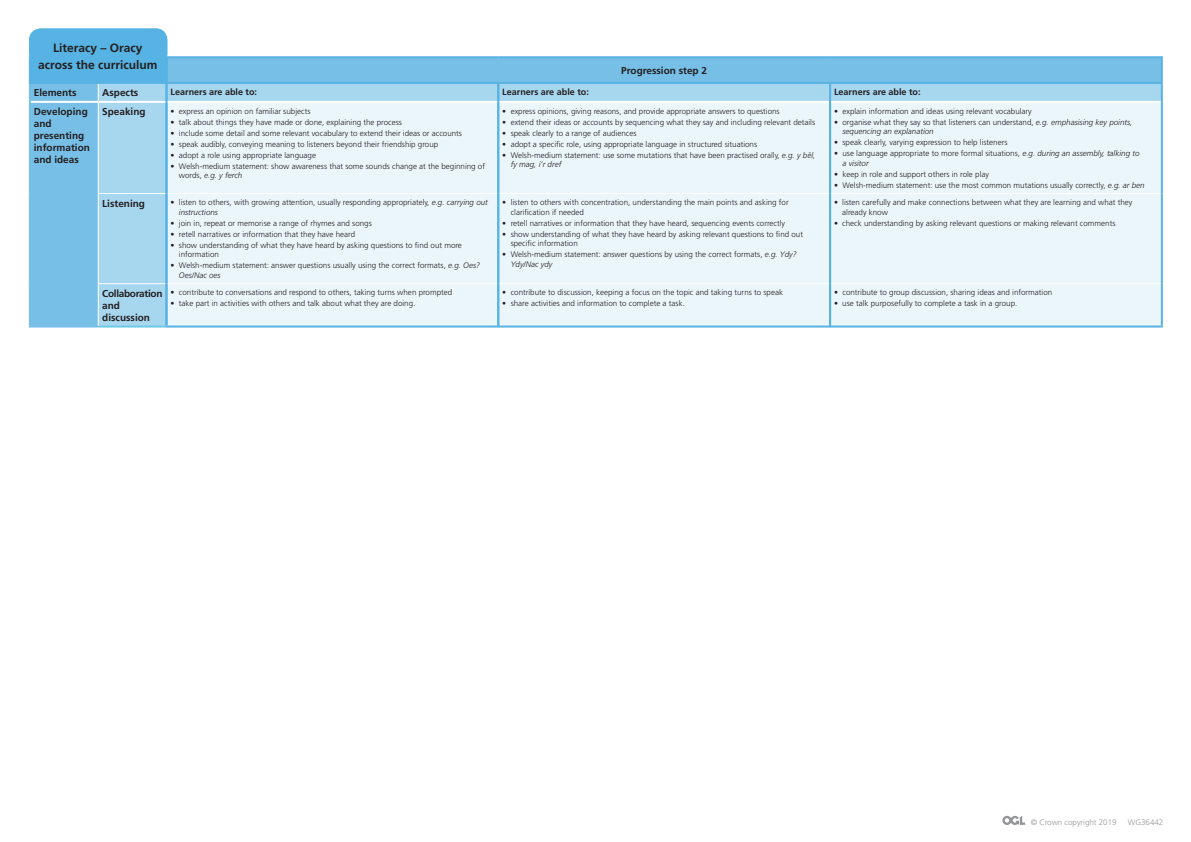
<style>
.page{position:relative;width:1191px;height:842px;background:#fff}
.page>*{position:absolute;margin:0;border:0;box-sizing:border-box;transform-origin:0 0}
.t1{font:700 12px/17.2px "Frutiger LT Std";color:#231f20;text-align:center}
.t2{font:700 10px/12px "Frutiger LT Std";color:#231f20}
.t3{font:700 10px/12px "Frutiger LT Std";letter-spacing:-.03em;color:#231f20}
.t4{font:700 9px "Frutiger LT Std";color:#231f20}
.t5{font:300 8px/9.6px "Frutiger LT Std";color:#231f20}
.t6{font:300 8px "Frutiger LT Std";color:#939598}
.s1{font-style:italic}
</style>
<div class="page">
<svg style="left:1002px;top:816px;width:23px;height:9px"></svg>
<svg style="left:31px;top:58px;width:1129px;height:268px;background:#75bee6"></svg>
<div style="left:99px;top:84px;width:1061px;height:242px;background:#a7d6ef"></div>
<div style="left:167px;top:103px;width:993px;height:223px;background:#ebf6fb"></div>
<hr style="left:99px;top:193px;width:67px;height:1px;background:#fff">
<hr style="left:99px;top:283px;width:67px;height:1px;background:#fff">
<hr style="left:830px;top:193px;width:330px;height:1px;background:#fff">
<hr style="left:830px;top:283px;width:330px;height:1px;background:#fff">
<hr style="left:830px;top:101px;width:330px;height:2px;background:#fff">
<hr style="left:98px;top:101px;width:68px;height:2px;background:#fff">
<hr style="left:98px;top:326px;width:67px;height:2px;background:#6ec9e4">
<hr style="left:166px;top:56px;width:332px;height:2px;background:#57b3e3">
<hr style="left:498px;top:56px;width:332px;height:2px;background:#57b3e3">
<hr style="left:830px;top:56px;width:332px;height:2px;background:#57b3e3">
<hr style="left:1160px;top:58px;width:2px;height:24px;background:#57b3e3">
<hr style="left:830px;top:82px;width:332px;height:2px;background:#57b3e3">
<svg style="left:1160px;top:84px;width:2px;height:18px"></svg>
<hr style="left:1160px;top:102px;width:2px;height:91px;background:#57b3e3">
<hr style="left:1160px;top:193px;width:2px;height:91px;background:#57b3e3">
<hr style="left:1160px;top:284px;width:2px;height:42px;background:#57b3e3">
<hr style="left:830px;top:326px;width:332px;height:2px;background:#57b3e3">
<hr style="left:166px;top:82px;width:332px;height:2px;background:#57b3e3">
<hr style="left:165px;top:284px;width:2px;height:42px;background:#57b3e3">
<hr style="left:165px;top:326px;width:333px;height:2px;background:#57b3e3">
<hr style="left:166px;top:101px;width:332px;height:2px;background:#fff">
<hr style="left:166px;top:193px;width:332px;height:1px;background:#fff">
<hr style="left:166px;top:283px;width:332px;height:1px;background:#fff">
<hr style="left:498px;top:82px;width:332px;height:2px;background:#57b3e3">
<hr style="left:498px;top:326px;width:332px;height:2px;background:#57b3e3">
<hr style="left:498px;top:101px;width:332px;height:2px;background:#fff">
<hr style="left:498px;top:193px;width:332px;height:1px;background:#fff">
<hr style="left:498px;top:283px;width:332px;height:1px;background:#fff">
<hr style="left:29px;top:56px;width:69px;height:2px;background:#57b3e3">
<hr style="left:29px;top:58px;width:2px;height:24px;background:#57b3e3">
<hr style="left:98px;top:82px;width:68px;height:2px;background:#57b3e3">
<hr style="left:29px;top:82px;width:69px;height:2px;background:#57b3e3">
<svg style="left:29px;top:84px;width:2px;height:18px"></svg>
<hr style="left:29px;top:102px;width:2px;height:91px;background:#77bfe7">
<hr style="left:29px;top:193px;width:2px;height:91px;background:#77bfe7">
<hr style="left:29px;top:284px;width:2px;height:42px;background:#77bfe7">
<hr style="left:29px;top:326px;width:69px;height:2px;background:#77bfe7">
<svg style="left:98px;top:84px;width:1px;height:17px"></svg>
<hr style="left:98px;top:103px;width:1px;height:90px;background:#fff">
<hr style="left:98px;top:193px;width:1px;height:91px;background:#fff">
<hr style="left:98px;top:284px;width:1px;height:42px;background:#fff">
<hr style="left:31px;top:101px;width:67px;height:2px;background:#fff">
<div style="left:29px;top:29px;width:138px;height:36px;background:#57b3e3;border-radius:11px"></div>
<div style="left:29px;top:28px;width:138px;height:37px;border:1px solid #57b3e3;border-radius:11px"></div>
<hr style="left:165px;top:58px;width:2px;height:267px;background:#57b3e3">
<hr style="left:497px;top:84px;width:2px;height:243px;background:#57b3e3">
<hr style="left:829px;top:84px;width:2px;height:243px;background:#57b3e3">
<h1 class="t1" style="left:38px;top:39px;width:121px">Literacy – Oracy across the curriculum</h1>
<p class="t2" style="left:621px;top:64px;width:87px">Progression step 2</p>
<p class="t2" style="left:34px;top:87px;width:44px">Elements</p>
<p class="t2" style="left:102px;top:87px;width:38px">Aspects</p>
<p class="t4" style="left:170px;top:87px;width:88px">Learners are able to:</p>
<p class="t4" style="left:502px;top:87px;width:88px">Learners are able to:</p>
<p class="t4" style="left:834px;top:87px;width:88px">Learners are able to:</p>
<p class="t2" style="left:34px;top:106px;width:58px">Developing and presenting information and ideas</p>
<p class="t2" style="left:102px;top:106px;width:45px">Speaking</p>
<p class="t5" style="left:170px;top:106px;width:141px">• express an opinion on familiar subjects</p>
<p class="t5" style="left:834px;top:106px;width:199px">• explain information and ideas using relevant vocabulary</p>
<p class="t5" style="left:842px;top:117px;width:291px;text-indent:-8px">• organise what they say so that listeners can understand, <span class="s1">e.g. emphasising key points, sequencing an explanation</span></p>
<p class="t5" style="left:834px;top:138px;width:175px">• speak clearly, varying expression to help listeners</p>
<p class="t5" style="left:842px;top:149px;width:298px;text-indent:-8px">• use language appropriate to more formal situations, <span class="s1">e.g. during an assembly, talking to a visitor</span></p>
<p class="t5" style="left:834px;top:169px;width:156px">• keep in role and support others in role play</p>
<p class="t5" style="left:834px;top:180px;width:312px">• Welsh-medium statement: use the most common mutations usually correctly, <span class="s1">e.g. ar ben</span></p>
<p class="t5" style="left:502px;top:106px;width:279px">• express opinions, giving reasons, and provide appropriate answers to questions</p>
<p class="t5" style="left:502px;top:117px;width:314px">• extend their ideas or accounts by sequencing what they say and including relevant details</p>
<p class="t5" style="left:502px;top:128px;width:136px">• speak clearly to a range of audiences</p>
<p class="t5" style="left:502px;top:139px;width:256px">• adopt a specific role, using appropriate language in structured situations</p>
<p class="t5" style="left:511px;top:150px;width:306px;text-indent:-8px">• Welsh-medium statement: use some mutations that have been practised orally, <span class="s1">e.g. y bêl, fy mag, i’r dref</span></p>
<p class="t5" style="left:170px;top:117px;width:233px">• talk about things they have made or done, explaining the process</p>
<p class="t5" style="left:170px;top:128px;width:293px">• include some detail and some relevant vocabulary to extend their ideas or accounts</p>
<p class="t5" style="left:170px;top:139px;width:269px">• speak audibly, conveying meaning to listeners beyond their friendship group</p>
<p class="t5" style="left:170px;top:150px;width:147px">• adopt a role using appropriate language</p>
<p class="t5" style="left:179px;top:161px;width:307px;text-indent:-8px">• Welsh-medium statement: show awareness that some sounds change at the beginning of words, <span class="s1">e.g. y ferch</span></p>
<p class="t2" style="left:102px;top:197px;width:44px">Listening</p>
<p class="t5" style="left:179px;top:198px;width:310px;text-indent:-8px">• listen to others, with growing attention, usually responding appropriately, <span class="s1">e.g. carrying out instructions</span></p>
<p class="t5" style="left:170px;top:218px;width:203px">• join in, repeat or memorise a range of rhymes and songs</p>
<p class="t5" style="left:170px;top:229px;width:186px">• retell narratives or information that they have heard</p>
<p class="t5" style="left:179px;top:240px;width:284px;text-indent:-8px">• show understanding of what they have heard by asking questions to find out more information</p>
<p class="t5" style="left:179px;top:261px;width:303px;text-indent:-8px">• Welsh-medium statement: answer questions usually using the correct formats, <span class="s1">e.g. Oes?<br>Oes/Nac oes</span></p>
<p class="t3" style="left:102px;top:287px;width:62px">Collaboration and discussion</p>
<p class="t5" style="left:170px;top:288px;width:283px">• contribute to conversations and respond to others, taking turns when prompted</p>
<p class="t5" style="left:170px;top:299px;width:246px">• take part in activities with others and talk about what they are doing.</p>
<p class="t5" style="left:511px;top:198px;width:279px;text-indent:-8px">• listen to others with concentration, understanding the main points and asking for clarification if needed</p>
<p class="t5" style="left:502px;top:218px;width:284px">• retell narratives or information that they have heard, sequencing events correctly</p>
<p class="t5" style="left:511px;top:229px;width:294px;text-indent:-8px">• show understanding of what they have heard by asking relevant questions to find out specific information</p>
<p class="t5" style="left:511px;top:250px;width:287px;text-indent:-8px">• Welsh-medium statement: answer questions by using the correct formats, <span class="s1">e.g. Ydy?<br>Ydy/Nac ydy</span></p>
<p class="t5" style="left:502px;top:288px;width:282px">• contribute to discussion, keeping a focus on the topic and taking turns to speak</p>
<p class="t5" style="left:502px;top:299px;width:184px">• share activities and information to complete a task.</p>
<p class="t5" style="left:842px;top:198px;width:292px;text-indent:-8px">• listen carefully and make connections between what they are learning and what they already know</p>
<p class="t5" style="left:834px;top:218px;width:283px">• check understanding by asking relevant questions or making relevant comments</p>
<p class="t5" style="left:834px;top:288px;width:220px">• contribute to group discussion, sharing ideas and information</p>
<p class="t5" style="left:834px;top:299px;width:185px">• use talk purposefully to complete a task in a group.</p>
<p class="t6" style="left:1030px;top:818px;width:87px">© Crown copyright 2019</p>
<p class="t6" style="left:1127px;top:818px;width:37px">WG36442</p>
</div>
